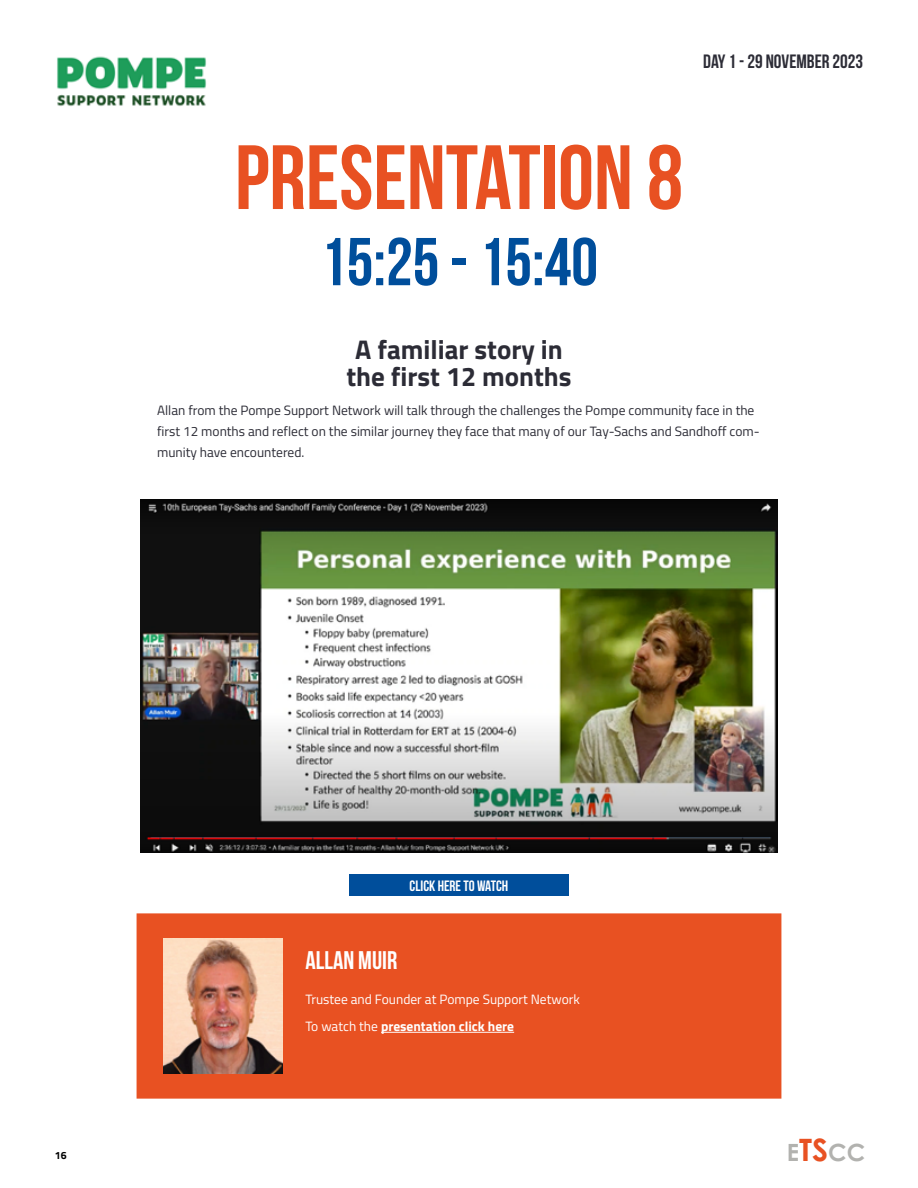
<style>
.page{position:relative;width:918px;height:1188px;background:#fff}
.page>*{position:absolute;margin:0;border:0;box-sizing:border-box;transform-origin:0 0}
.t1{font:91.05px "Bebas Neue";color:#e85122}
.t2{font:67.5px "Bebas Neue";color:#004e9b}
.t3{font:700 27px/27px "Titillium Web";color:#2c2c36;text-align:center}
.t4{font:25.5px "Bebas Neue";color:#fff}
.t5{font:700 23.7px "Century Gothic";color:#b2b2af}
.t6{font:19.35px "Bebas Neue";color:#2c2c36}
.t7{font:15px "Bebas Neue";color:#fff}
.t8{font:13.5px/21px "Titillium Web";color:#2c2c36}
.t9{font:13.5px/26.5px "Titillium Web";color:#fff}
.t10{font:700 10.5px "Titillium Web";color:#000}
.s1{font-weight:700}
.s2{font-size:30.9px;color:#e85122}
</style>
<div class="page">
<img style="left:140px;top:499px;width:638px;height:353px">
<div style="left:137px;top:913px;width:644px;height:186px;background:#e85122"></div>
<hr style="left:381px;top:1032px;width:133px;height:1px;background:#fff">
<img style="left:164px;top:938px;width:118px;height:136px">
<img style="left:57px;top:56px;width:150px;height:50px">
<div style="left:349px;top:875px;width:220px;height:21px;background:#004e9b"></div>
<h3 class="t6" style="left:703px;top:51px;width:161px">DAY 1 - 29 NOVEMBER 2023</h3>
<h1 class="t1" style="left:235px;top:128px;width:450px">PRESENTATION 8</h1>
<h2 class="t2" style="left:320px;top:225px;width:280px">15:25 - 15:40</h2>
<h3 class="t3" style="left:346px;top:335px;width:227px">A familiar story in the first 12 months</h3>
<p class="t8" style="left:157px;top:399px;width:604px">Allan from the Pompe Support Network will talk through the challenges the Pompe community face in the first 12 months and reflect on the similar journey they face that many of our Tay-Sachs and Sandhoff com&shy;munity have encountered.</p>
<p class="t10" style="left:55px;top:1147px;width:13px">16</p>
<p class="t7" style="left:410px;top:877px;width:100px">CLICK HERE TO WATCH</p>
<h3 class="t4" style="left:305px;top:947px;width:93px">ALLAN MUIR</h3>
<p class="t9" style="left:305px;top:986px;width:276px">Trustee and Founder at Pompe Support Network<br>To watch the <span class="s1">presentation click here</span></p>
<h3 class="t5" style="left:787px;top:1134px;width:80px">E<span class="s2">TS</span>CC</h3>
</div>
